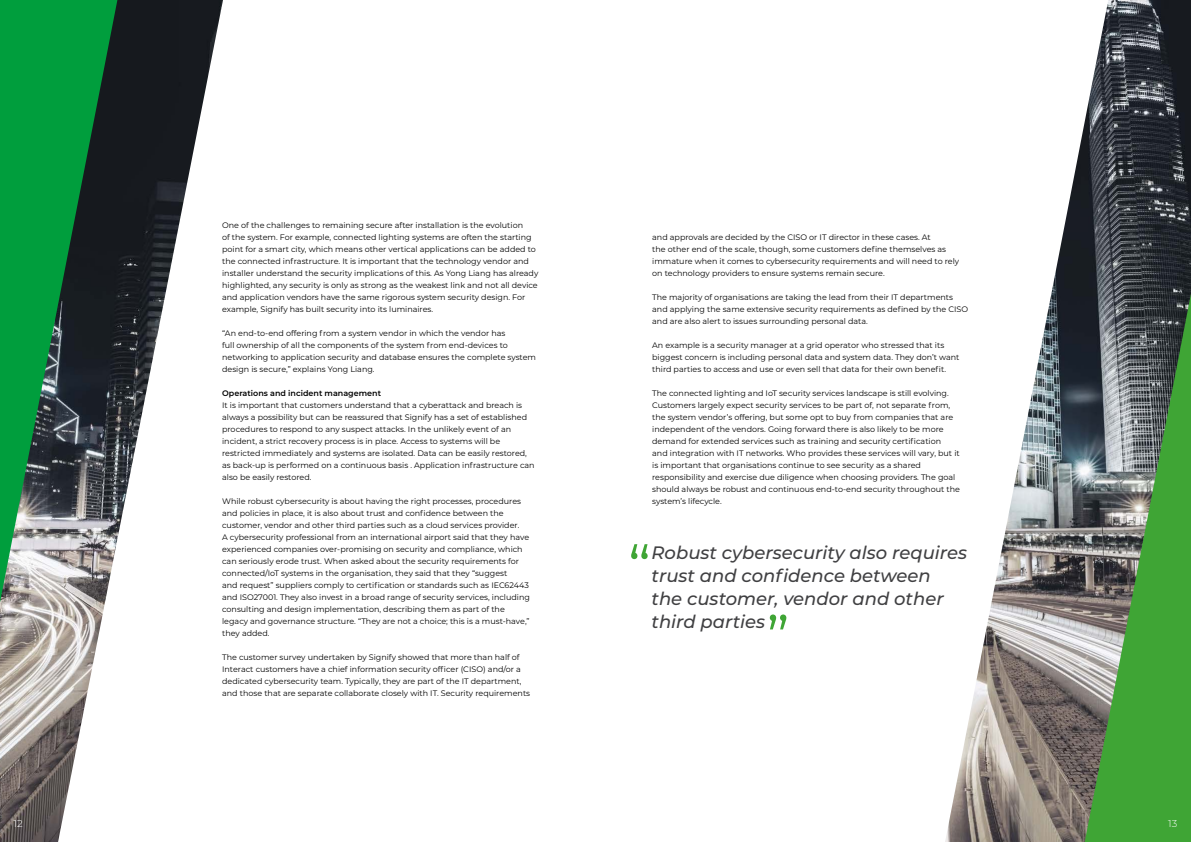
<style>
.page{position:relative;width:1191px;height:842px;background:#fff}
.page>*{position:absolute;margin:0;border:0;box-sizing:border-box;transform-origin:0 0}
.t1{font:60px "Montserrat";color:#3fa535}
.t2{font:italic 500 18px/23px "Montserrat";color:#404042}
.t3{font:300 10px "Montserrat";color:#fff}
.t4{font:8px/12px "Montserrat";color:#000}
.t5{font:600 8px "Montserrat";color:#000}
</style>
<div class="page">
<img style="left:945px;top:0;width:246px;height:842px">
<svg style="left:1084px;top:293px;width:107px;height:549px;background:#588b55"></svg>
<img style="left:0;top:0;width:223px;height:842px">
<svg style="left:0;top:0;width:117px;height:602px;background:#28784a"></svg>
<p class="t4" style="left:222px;top:219px;width:318px">One of the challenges to remaining secure after installation is the evolution<br>of the system. For example, connected lighting systems are often the starting point for a smart city, which means other vertical applications can be added to the connected infrastructure. It is important that the technology vendor and installer understand the security implications of this. As Yong Liang has already highlighted, any security is only as strong as the weakest link and not all device and application vendors have the same rigorous system security design. For example, Signify has built security into its luminaires.</p>
<p class="t4" style="left:222px;top:327px;width:315px">“An end-to-end offering from a system vendor in which the vendor has<br>full ownership of all the components of the system from end-devices to networking to application security and database ensures the complete system design is secure,” explains Yong Liang.</p>
<p class="t5" style="left:222px;top:387px;width:160px">Operations and incident management</p>
<p class="t4" style="left:222px;top:399px;width:314px">It is important that customers understand that a cyberattack and breach is always a possibility but can be reassured that Signify has a set of established procedures to respond to any suspect attacks. In the unlikely event of an incident, a strict recovery process is in place. Access to systems will be restricted immediately and systems are isolated. Data can be easily restored, as back-up is performed on a continuous basis . Application infrastructure can also be easily restored.</p>
<p class="t4" style="left:222px;top:495px;width:309px">While robust cybersecurity is about having the right processes, procedures and policies in place, it is also about trust and confidence between the customer, vendor and other third parties such as a cloud services provider.<br>A cybersecurity professional from an international airport said that they have experienced companies over-promising on security and compliance, which can seriously erode trust. When asked about the security requirements for connected/IoT systems in the organisation, they said that they “suggest<br>and request” suppliers comply to certification or standards such as IEC62443 and ISO27001. They also invest in a broad range of security services, including consulting and design implementation, describing them as part of the legacy and governance structure. “They are not a choice; this is a must-have,” they added.</p>
<p class="t4" style="left:222px;top:651px;width:309px">The customer survey undertaken by Signify showed that more than half of Interact customers have a chief information security officer (CISO) and/or a dedicated cybersecurity team. Typically, they are part of the IT department, and those that are separate collaborate closely with IT. Security requirements</p>
<p class="t4" style="left:652px;top:231px;width:308px">and approvals are decided by the CISO or IT director in these cases. At<br>the other end of the scale, though, some customers define themselves as immature when it comes to cybersecurity requirements and will need to rely on technology providers to ensure systems remain secure.</p>
<p class="t4" style="left:652px;top:291px;width:317px">The majority of organisations are taking the lead from their IT departments and applying the same extensive security requirements as defined by the CISO and are also alert to issues surrounding personal data.</p>
<p class="t4" style="left:652px;top:339px;width:309px">An example is a security manager at a grid operator who stressed that its biggest concern is including personal data and system data. They don’t want third parties to access and use or even sell that data for their own benefit.</p>
<p class="t4" style="left:652px;top:387px;width:309px">The connected lighting and IoT security services landscape is still evolving.<br>Customers largely expect security services to be part of, not separate from, the system vendor’s offering, but some opt to buy from companies that are independent of the vendors. Going forward there is also likely to be more demand for extended services such as training and security certification<br>and integration with IT networks. Who provides these services will vary, but it is important that organisations continue to see security as a shared responsibility and exercise due diligence when choosing providers. The goal should always be robust and continuous end-to-end security throughout the system’s lifecycle.</p>
<h1 class="t1" style="left:628px;top:526px;width:24px">“</h1>
<h2 class="t2" style="left:651px;top:541px;width:317px">Robust cybersecurity also requires trust and confidence between<br>the customer, vendor and other third parties</h2>
<h1 class="t1" style="left:766px;top:597px;width:24px">”</h1>
<p class="t3" style="left:14px;top:817px;width:11px">12</p>
<p class="t3" style="left:1168px;top:817px;width:11px">13</p>
</div>
